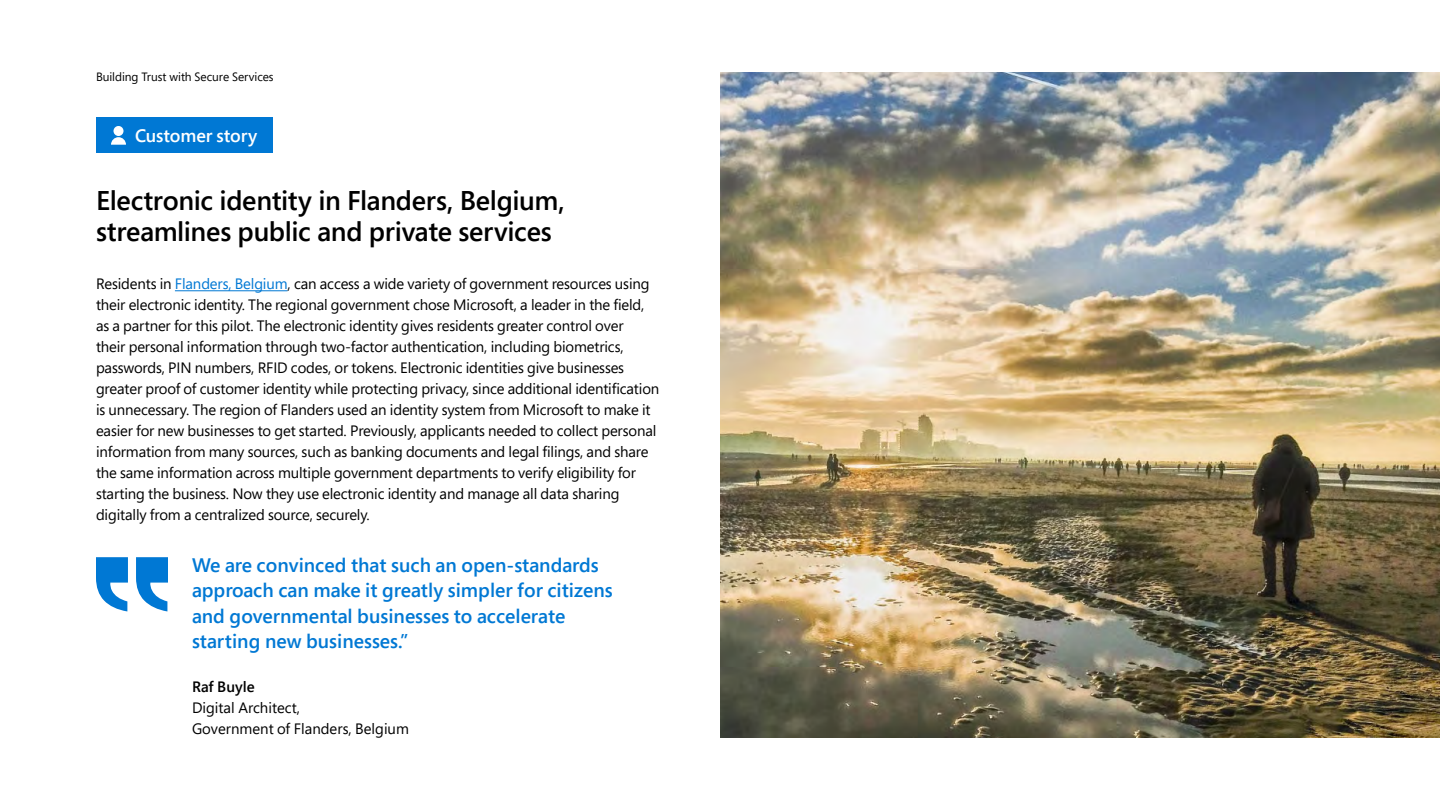
<style>
.page{position:relative;width:1440px;height:810px;background:#fff}
.page>*{position:absolute;margin:0;border:0;box-sizing:border-box;transform-origin:0 0}
.H4_-_36_42{font:600 27px/31.5px "Segoe Pro";letter-spacing:-.01em;color:#000}
.P_-_Quote_text{font:600 19.5px/25.5px "Segoe Pro";color:#0078d4}
.H5_-_26_32_-_White{font:600 18px "Segoe Pro";letter-spacing:-.005em;color:#fff}
.P_-_Body{font:15px/21px "Segoe Pro";letter-spacing:-.01em;color:#000}
.P_-_Quote_Author{font:15px/21px "Segoe Pro";color:#000}
.t1{font:12px "Segoe Pro";letter-spacing:-.005em;color:#000}
.s1{color:#0078d4}
.s2{font-weight:600}
</style>
<div class="page">
<img style="left:720px;top:72px;width:720px;height:666px">
<div style="left:96px;top:117px;width:176px;height:36px;background:#0078d4"></div>
<svg style="left:111px;top:126px;width:15px;height:19px"></svg>
<hr style="left:175px;top:290px;width:113px;height:1px;background:#0078d4">
<svg style="left:96px;top:557px;width:72px;height:54px"></svg>
<p class="t1" style="left:96px;top:69px;width:179px">Building Trust with Secure Services</p>
<p class="H5_-_26_32_-_White" style="left:135px;top:123px;width:124px">Customer story</p>
<p class="H4_-_36_42" style="left:96px;top:184px;width:470px">Electronic identity in Flanders, Belgium, streamlines public and private services</p>
<p class="P_-_Body" style="left:96px;top:273px;width:565px">Residents in <span class="s1">Flanders, Belgium</span>, can access a wide variety of government resources using their electronic identity. The regional government chose Microsoft, a leader in the field, as a partner for this pilot. The electronic identity gives residents greater control over<br>their personal information through two-factor authentication, including biometrics, passwords, PIN numbers, RFID codes, or tokens. Electronic identities give businesses greater proof of customer identity while protecting privacy, since additional identification is unnecessary. The region of Flanders used an identity system from Microsoft to make it easier for new businesses to get started. Previously, applicants needed to collect personal information from many sources, such as banking documents and legal filings, and share the same information across multiple government departments to verify eligibility for starting the business. Now they use electronic identity and manage all data sharing digitally from a centralized source, securely.</p>
<p class="P_-_Quote_text" style="left:192px;top:552px;width:422px">We are convinced that such an open-standards approach can make it greatly simpler for citizens and governmental businesses to accelerate starting new businesses.”</p>
<p class="P_-_Quote_Author" style="left:192px;top:676px;width:219px"><span class="s2">Raf Buyle<br></span>Digital Architect,<br>Government of Flanders, Belgium</p>
</div>
